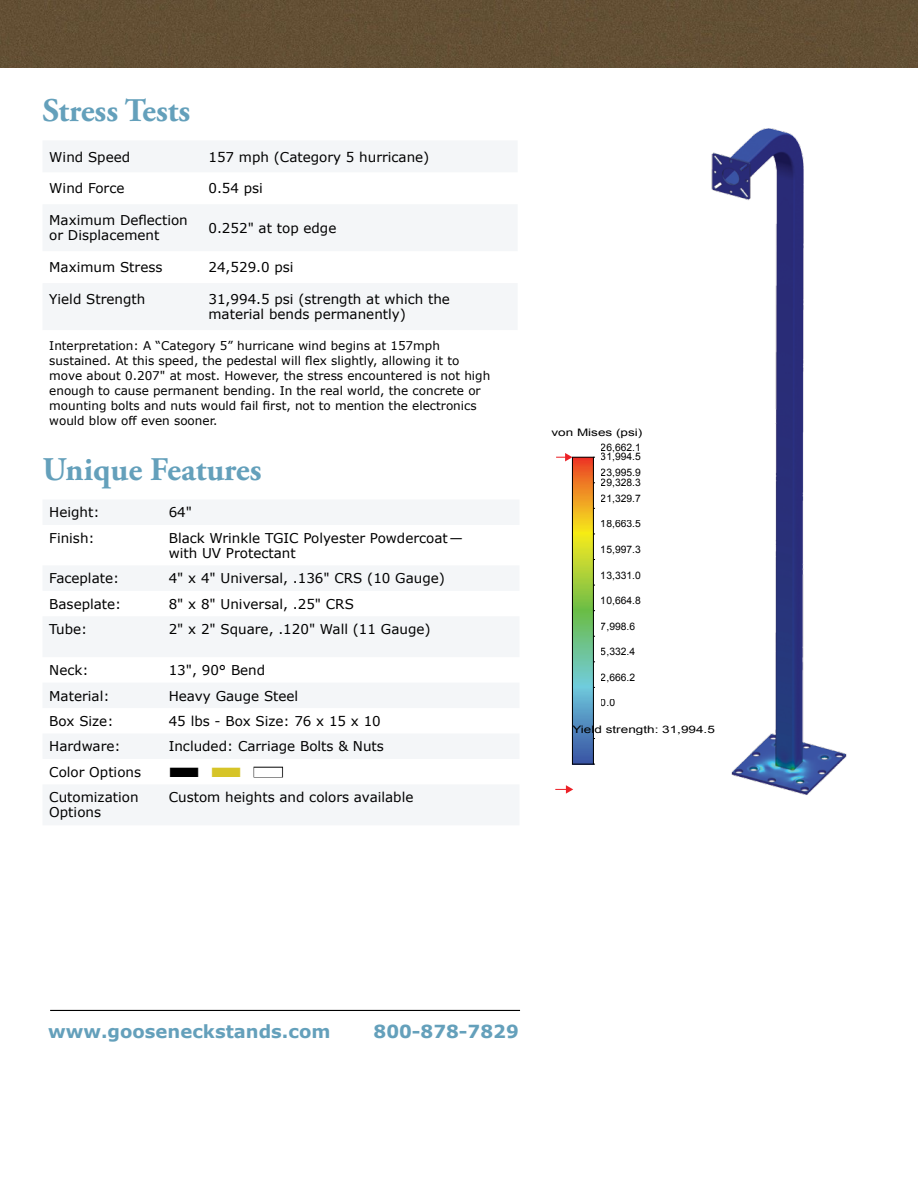
<style>
.page{position:relative;width:918px;height:1188px;background:#fff}
.page>*{position:absolute;margin:0;border:0;box-sizing:border-box;transform-origin:0 0}
.t1{font:700 33px "Adobe Garamond Pro";color:#64a0bb}
.t2{font:700 18px "Verdana";color:#64a0bb}
.t3{font:700 18px "Verdana";color:#64a0bb}
.t4{font:13.5px/15px "Verdana";color:#000}
.t5{font:13.5px "Zapf Dingbats ITC";color:#000;scale:3 1}
.t6{font:12px/15px "Verdana";color:#000}
.t7{font:10.35px "Arial";color:#000}
.t8{font:10.35px "Arial";color:#000;scale:1.31 1}
.s1{color:#d6c428}
.s2{color:#fff}
.s3{font-style:inherit}
</style>
<div class="page">
<div style="left:0;top:0;width:918px;height:68px;background:#634f34"></div>
<svg style="left:43px;top:500px;width:476px;height:325px;fill:#f4f6f8"></svg>
<div style="left:254px;top:767px;width:29px;height:10px;border:1px solid #000"></div>
<hr style="left:50px;top:1010px;width:470px;height:1px;background:#000">
<svg style="left:43px;top:141px;width:474px;height:189px;fill:#f4f6f8"></svg>
<svg style="left:574px;top:459px;width:18px;height:303px;background:#98ae69"></svg>
<div style="left:572px;top:457px;width:22px;height:307px;border:1px solid #000"></div>
<svg style="left:556px;top:453px;width:16px;height:8px"></svg>
<svg style="left:555px;top:785px;width:18px;height:9px"></svg>
<img style="left:711px;top:128px;width:136px;height:667px">
<h1 class="t1" style="left:43px;top:91px;width:149px">Stress Tests</h1>
<p class="t4" style="left:49px;top:149px;width:82px">Wind Speed</p>
<p class="t4" style="left:208px;top:149px;width:223px">157 mph (Category 5 hurricane)</p>
<p class="t4" style="left:49px;top:181px;width:77px">Wind Force</p>
<p class="t4" style="left:208px;top:181px;width:56px">0.54 psi</p>
<p class="t4" style="left:49px;top:213px;width:140px">Maximum Deflection or Displacement</p>
<p class="t4" style="left:208px;top:220px;width:129px">0.252" at top edge</p>
<p class="t4" style="left:49px;top:259px;width:115px">Maximum Stress</p>
<p class="t4" style="left:208px;top:259px;width:87px">24,529.0 psi</p>
<p class="t4" style="left:49px;top:291px;width:98px">Yield Strength</p>
<p class="t4" style="left:208px;top:291px;width:243px">31,994.5 psi (strength at which the material bends permanently)</p>
<p class="t6" style="left:49px;top:338px;width:443px">Interpretation: A “Category 5” hurricane wind begins at 157mph sustained. At this speed, the pedestal will flex slightly, allowing it to move about 0.207" at most. However, the stress encountered is not high enough to cause permanent bending. In the real world, the concrete or mounting bolts and nuts would fail first, not to mention the electronics would blow off even sooner.</p>
<h1 class="t1" style="left:43px;top:450px;width:221px">Unique Features</h1>
<p class="t4" style="left:49px;top:505px;width:52px">Height:</p>
<p class="t4" style="left:169px;top:505px;width:25px">64"</p>
<p class="t4" style="left:49px;top:530px;width:47px">Finish:</p>
<p class="t4" style="left:169px;top:530px;width:296px">Black Wrinkle TGIC Polyester Powdercoat— with UV Protectant</p>
<p class="t4" style="left:49px;top:570px;width:72px">Faceplate:</p>
<p class="t4" style="left:169px;top:570px;width:278px">4" x 4" Universal, .136" CRS (10 Gauge)</p>
<p class="t4" style="left:49px;top:596px;width:74px">Baseplate:</p>
<p class="t4" style="left:169px;top:596px;width:187px">8" x 8" Universal, .25" CRS</p>
<p class="t4" style="left:49px;top:621px;width:40px">Tube:</p>
<p class="t4" style="left:169px;top:621px;width:263px">2" x 2" Square, .120" Wall (11 Gauge)</p>
<p class="t4" style="left:49px;top:662px;width:41px">Neck:</p>
<p class="t4" style="left:169px;top:662px;width:98px">13", 90° Bend</p>
<p class="t4" style="left:49px;top:688px;width:62px">Material:</p>
<p class="t4" style="left:169px;top:688px;width:131px">Heavy Gauge Steel</p>
<p class="t4" style="left:49px;top:713px;width:66px">Box Size:</p>
<p class="t4" style="left:169px;top:713px;width:214px">45 lbs - Box Size: 76 x 15 x 10</p>
<p class="t4" style="left:49px;top:739px;width:73px">Hardware:</p>
<p class="t4" style="left:169px;top:739px;width:217px">Included: Carriage Bolts &amp; Nuts</p>
<p class="t4" style="left:49px;top:764px;width:93px">Color Options</p>
<p class="t5" style="left:169px;top:766px;width:40px">■ <span class="s1">■</span> <span class="s2">■</span></p>
<p class="t4" style="left:49px;top:789px;width:91px">Cutomization<br>Options</p>
<p class="t4" style="left:169px;top:789px;width:246px">Custom heights and colors available</p>
<p class="t8" style="left:551px;top:426px;width:71px">von Mises (psi)</p>
<p class="t7" style="left:601px;top:440px;width:42px">26,662.1</p>
<p class="t7" style="left:601px;top:466px;width:42px">23,995.9</p>
<p class="t7" style="left:601px;top:491px;width:42px">21,329.7</p>
<p class="t7" style="left:601px;top:517px;width:42px">18,663.5</p>
<p class="t7" style="left:601px;top:543px;width:42px">15,997.3</p>
<p class="t7" style="left:601px;top:568px;width:42px">13,331.0</p>
<p class="t7" style="left:601px;top:594px;width:42px">10,664.8</p>
<p class="t7" style="left:601px;top:619px;width:36px">7,998.6</p>
<p class="t7" style="left:601px;top:645px;width:36px">5,332.4</p>
<p class="t7" style="left:601px;top:670px;width:36px">2,666.2</p>
<p class="t7" style="left:601px;top:696px;width:16px">0.0</p>
<p class="t7" style="left:601px;top:450px;width:42px">31,994.5</p>
<p class="t7" style="left:601px;top:475px;width:42px">29,328.3</p>
<p class="t8" style="left:572px;top:722px;width:110px">Yield strength: 31,994.5</p>
<h2 class="t2" style="left:48px;top:1019px;width:284px"><span class="s3">www.</span>gooseneckstands<span class="s3">.com</span></h2>
<h2 class="t3" style="left:374px;top:1020px;width:147px">800-<span class="s3">878</span>-7<span class="s3">8</span>2<span class="s3">9</span></h2>
</div>
